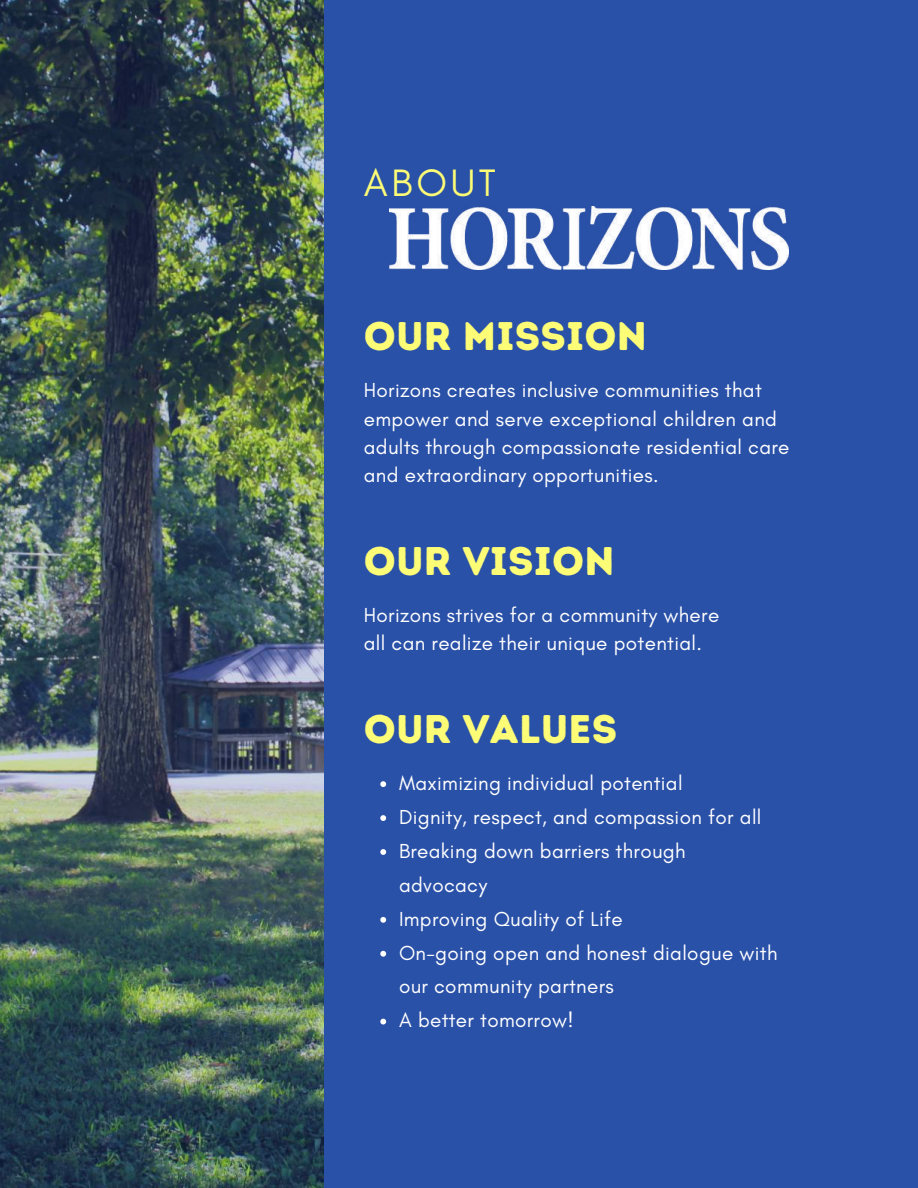
<style>
.page{position:relative;width:918px;height:1188px;background:#2a51a8}
.page>*{position:absolute;margin:0;border:0;box-sizing:border-box;transform-origin:0 0}
.t1{font:39.9px "Intro Rust Base";letter-spacing:.005em;color:#fdfc77}
.t2{font:38.85px "Glacial Indifference";letter-spacing:.095em;color:#fdfc77}
.t3{font:20.7px/33.9px "Glacial Indifference";letter-spacing:.015em;color:#fff}
</style>
<div class="page">
<img style="left:0;top:0;width:323px;height:1188px">
<img style="left:389px;top:206px;width:400px;height:63px">
<svg style="left:380px;top:781px;width:6px;height:6px"></svg>
<svg style="left:380px;top:815px;width:6px;height:6px"></svg>
<svg style="left:380px;top:849px;width:6px;height:6px"></svg>
<svg style="left:380px;top:917px;width:6px;height:6px"></svg>
<svg style="left:380px;top:951px;width:6px;height:6px"></svg>
<svg style="left:380px;top:1019px;width:6px;height:6px"></svg>
<h2 class="t2" style="left:364px;top:159px;width:134px">ABOUT</h2>
<h1 class="t1" style="left:364px;top:312px;width:285px">OUR MISSION</h1>
<p class="t3" style="left:364px;top:376px;width:427px;line-height:28px">Horizons creates inclusive communities that empower and serve exceptional children and adults through compassionate residential care and extraordinary opportunities.</p>
<h1 class="t1" style="left:364px;top:537px;width:252px">OUR VISION</h1>
<p class="t3" style="left:364px;top:601px;width:357px;line-height:28px">Horizons strives for a community where all can realize their unique potential.</p>
<h1 class="t1" style="left:364px;top:705px;width:255px">OUR VALUES</h1>
<p class="t3" style="left:399px;top:766px;width:380px">Maximizing individual potential<br>Dignity, respect, and compassion for all<br>Breaking down barriers through advocacy<br>Improving Quality of Life<br>On-going open and honest dialogue with our community partners<br>A better tomorrow!</p>
</div>
